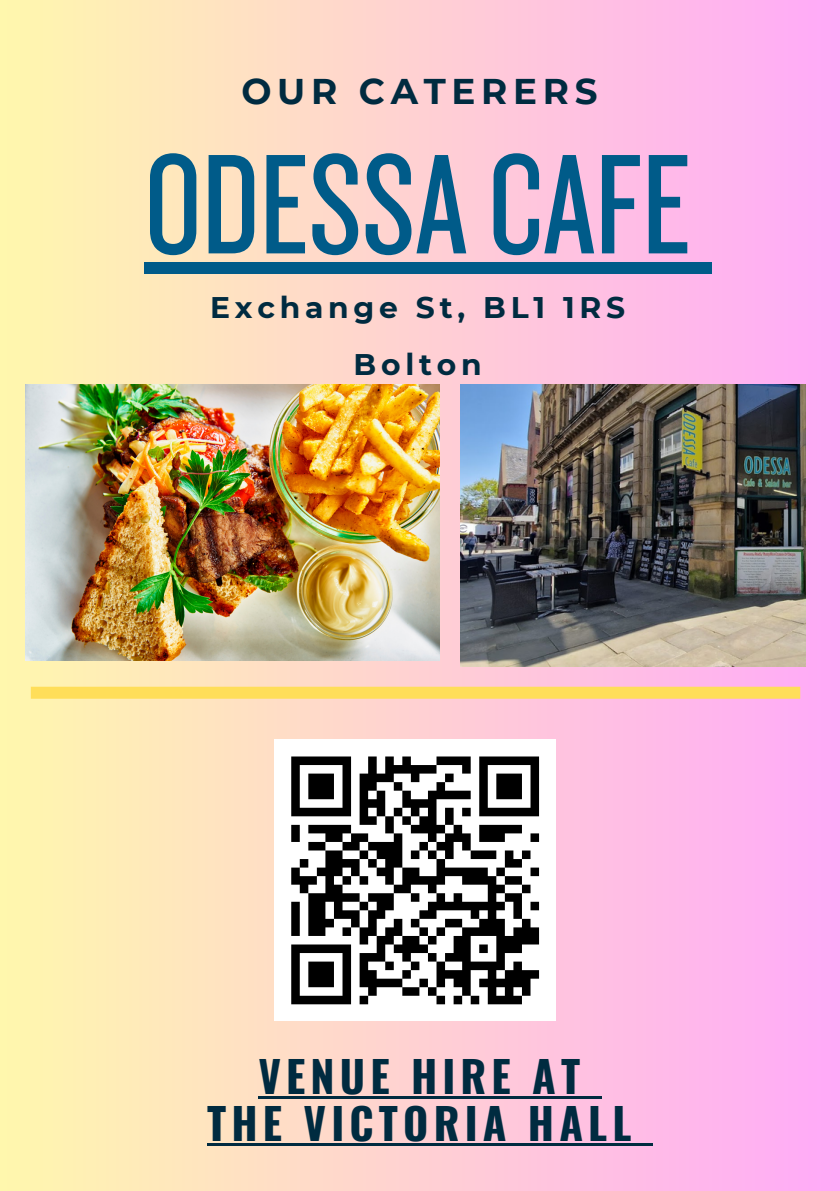
<style>
.page{position:relative;width:840px;height:1191px;background:#fff}
.page>*{position:absolute;margin:0;border:0;box-sizing:border-box;transform-origin:0 0}
.t1{font:147.6px "Knockout 28";color:#005b89}
.t2{font:700 43.2px/47.2px "Oswald";letter-spacing:.12em;color:#002b40;text-align:center}
.t3{font:700 35.6px "Montserrat";letter-spacing:.16em;color:#002b40}
.t4{font:700 29.6px/56.8px "Montserrat";letter-spacing:.16em;color:#002b40;text-align:center}
</style>
<div class="page">
<div style="left:0;top:0;width:840px;height:1191px;background:linear-gradient(to right,#fff7ad,#ffaaf8)"></div>
<div style="left:31px;top:687px;width:769px;height:12px;background:#ffde59"></div>
<img style="left:26px;top:384px;width:414px;height:276px">
<img style="left:460px;top:384px;width:345px;height:282px">
<div style="left:144px;top:262px;width:547px;height:12px;background:#005b89"></div>
<div style="left:691px;top:262px;width:21px;height:12px;background:#005b89"></div>
<div style="left:274px;top:739px;width:282px;height:282px;background:#fff"></div>
<svg style="left:291px;top:756px;width:249px;height:249px"></svg>
<hr style="left:258px;top:1096px;width:328px;height:3px;background:#002b40">
<hr style="left:586px;top:1096px;width:16px;height:3px;background:#002b40">
<hr style="left:207px;top:1143px;width:430px;height:3px;background:#002b40">
<hr style="left:637px;top:1143px;width:16px;height:3px;background:#002b40">
<p class="t3" style="left:241px;top:70px;width:358px">OUR CATERERS</p>
<h1 class="t1" style="left:144px;top:112px;width:548px">ODESSACAFE</h1>
<p class="t4" style="left:210px;top:279px;width:417px">Exchange St, BL1 1RS<br>Bolton</p>
<p class="t2" style="left:207px;top:1051px;width:426px">VENUE HIRE AT<br>THE VICTORIA HALL</p>
</div>
